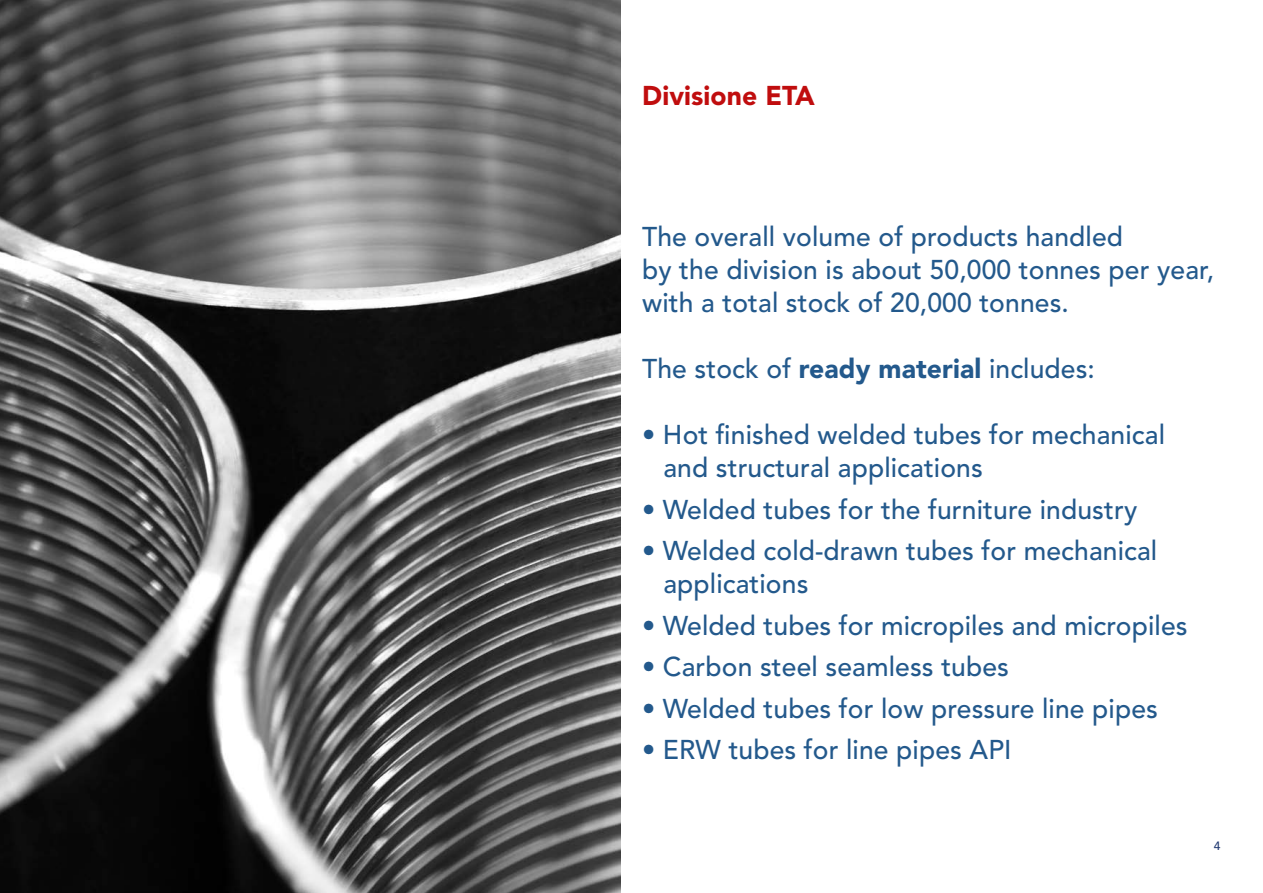
<style>
.page{position:relative;width:1263px;height:893px;background:#fff}
.page>*{position:absolute;margin:0;border:0;box-sizing:border-box;transform-origin:0 0}
.t1{font:500 27px/33px "Avenir LT Std";letter-spacing:.005em;color:#23598c}
.t2{font:900 27px "Avenir LT Std";letter-spacing:.005em;color:#c00d0e}
.t3{font:500 12px "Avenir LT Std";color:#233b73}
.s1{font-weight:900}
</style>
<div class="page">
<img style="left:0;top:0;width:621px;height:893px">
<p class="t2" style="left:642px;top:80px;width:174px">Divisione ETA</p>
<p class="t1" style="left:642px;top:221px;width:573px">The overall volume of products handled<br>by the division is about 50,000 tonnes per year, with a total stock of 20,000 tonnes.</p>
<p class="t1" style="left:642px;top:353px;width:454px">The stock of <span class="s1">ready material</span> includes:</p>
<p class="t1" style="left:663px;top:419px;width:503px;text-indent:-21px">• Hot finished welded tubes for mechanical and structural applications</p>
<p class="t1" style="left:642px;top:494px;width:497px">• Welded tubes for the furniture industry</p>
<p class="t1" style="left:663px;top:535px;width:495px;text-indent:-21px">• Welded cold-drawn tubes for mechanical applications</p>
<p class="t1" style="left:642px;top:610px;width:547px">• Welded tubes for micropiles and micropiles</p>
<p class="t1" style="left:642px;top:651px;width:368px">• Carbon steel seamless tubes</p>
<p class="t1" style="left:642px;top:693px;width:517px">• Welded tubes for low pressure line pipes</p>
<p class="t1" style="left:642px;top:734px;width:371px">• ERW tubes for line pipes API</p>
<p class="t3" style="left:1214px;top:839px;width:8px">4</p>
</div>
